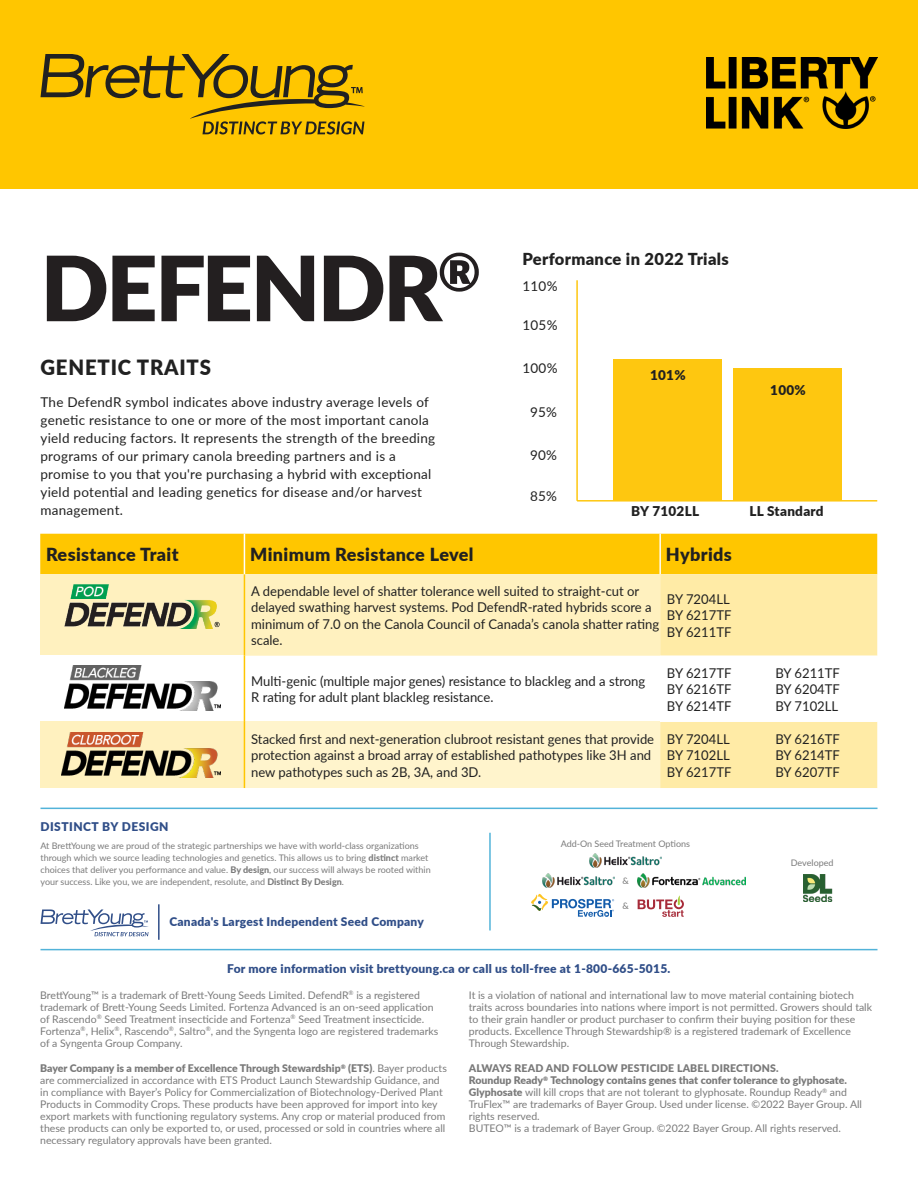
<style>
.page{position:relative;width:918px;height:1188px;background:#fff}
.page>*{position:absolute;margin:0;border:0;box-sizing:border-box;transform-origin:0 0}
.H1_Prouduct_Name{font:900 90px "Lato";letter-spacing:-.03em;color:#231f20}
.t1{font:900 21px "Lato";letter-spacing:.04em;color:#212121}
.Table_Headers{font:900 18px "Lato";letter-spacing:.02em;color:#212121}
.Body_Copy{font:900 16.5px "Lato";letter-spacing:.02em;color:#212121}
.Table_Content{font:13.5px/16.5px "Lato";color:#212121}
.Body_Copy-2{font:13.5px/18px "Lato";letter-spacing:.02em;color:#212121}
.Body_Copy-3{font:900 13.5px "Lato";letter-spacing:.02em;color:#212121}
.Small_Copy_Heading{font:900 12px "Lato";letter-spacing:.02em;color:#304e88}
.Small_Copy_Heading-2{font:900 12px "Lato";letter-spacing:.04em;color:#304e88}
.Copyrights{font:10.5px/12px "Lato";color:#7a7a7a}
.t2{font:9px/12px "Lato";color:#7a7a7a}
.s1{font-weight:800}
.s2{font-weight:900}
</style>
<div class="page">
<div style="left:0;top:0;width:918px;height:189px;background:#ffc600"></div>
<svg style="left:40px;top:54px;width:325px;height:80px"></svg>
<hr style="left:577px;top:500px;width:300px;height:2px;background:#fec710">
<hr style="left:576px;top:280px;width:2px;height:221px;background:#fec710">
<div style="left:733px;top:369px;width:108px;height:132px;background:#fec710"></div>
<div style="left:613px;top:360px;width:108px;height:141px;background:#fec710"></div>
<div style="left:40px;top:534px;width:837px;height:40px;background:#ffc600"></div>
<div style="left:40px;top:574px;width:204px;height:82px;background:#fff1bf"></div>
<div style="left:244px;top:574px;width:416px;height:82px;background:#fff1bf"></div>
<div style="left:660px;top:574px;width:217px;height:214px;background:#ffeba6"></div>
<svg style="left:245px;top:656px;width:632px;height:66px"></svg>
<div style="left:40px;top:722px;width:204px;height:66px;background:#fff1bf"></div>
<div style="left:244px;top:722px;width:416px;height:66px;background:#fff4cc"></div>
<hr style="left:244px;top:574px;width:1px;height:82px;background:#ffc600">
<hr style="left:244px;top:656px;width:1px;height:66px;background:#ffc600">
<hr style="left:244px;top:722px;width:1px;height:66px;background:#ffc600">
<hr style="left:244px;top:534px;width:1px;height:40px;background:#fff">
<hr style="left:659px;top:534px;width:2px;height:40px;background:#fff">
<img style="left:64px;top:585px;width:156px;height:44px">
<img style="left:64px;top:665px;width:157px;height:45px">
<img style="left:62px;top:733px;width:159px;height:44px">
<hr style="left:40px;top:808px;width:838px;height:1px;background:#52b3d9">
<hr style="left:40px;top:949px;width:838px;height:1px;background:#52b3d9">
<svg style="left:40px;top:909px;width:109px;height:27px"></svg>
<img style="left:590px;top:853px;width:72px;height:14px">
<svg style="left:531px;top:893px;width:83px;height:24px"></svg>
<svg style="left:638px;top:895px;width:46px;height:22px"></svg>
<img style="left:803px;top:875px;width:29px;height:27px">
<img style="left:638px;top:873px;width:108px;height:14px">
<hr style="left:489px;top:833px;width:2px;height:97px;background:#52b3d9">
<img style="left:542px;top:873px;width:72px;height:14px">
<img style="left:706px;top:58px;width:171px;height:70px">
<hr style="left:158px;top:904px;width:2px;height:36px;background:#304e88">
<p class="H1_Prouduct_Name" style="left:40px;top:221px;width:442px">DEFENDR<sup>®</sup></p>
<h3 class="t1" style="left:40px;top:352px;width:172px">GENETIC TRAITS</h3>
<p class="Body_Copy-2" style="left:40px;top:392px;width:396px">The DefendR symbol indicates above industry average levels of genetic resistance to one or more of the most important canola yield reducing factors. It represents the strength of the breeding programs of our primary canola breeding partners and is a promise to you that you're purchasing a hybrid with exceptional yield potential and leading genetics for disease and/or harvest management.</p>
<p class="Table_Headers" style="left:46px;top:541px;width:134px">Resistance Trait</p>
<p class="Table_Headers" style="left:250px;top:541px;width:225px">Minimum Resistance Level</p>
<p class="Table_Headers" style="left:666px;top:541px;width:67px">Hybrids</p>
<p class="Table_Content" style="left:251px;top:582px;width:409px">A dependable level of shatter tolerance well suited to straight-cut or delayed swathing harvest systems. Pod DefendR-rated hybrids score a minimum of 7.0 on the Canola Council of Canada’s canola shatter rating scale.</p>
<p class="Table_Content" style="left:667px;top:590px;width:64px">BY 7204LL</p>
<p class="Body_Copy" style="left:522px;top:247px;width:208px">Performance in 2022 Trials</p>
<p class="Body_Copy-2" style="left:522px;top:277px;width:37px">110%</p>
<p class="Body_Copy-2" style="left:522px;top:315px;width:37px">105%</p>
<p class="Body_Copy-2" style="left:522px;top:359px;width:37px">100%</p>
<p class="Body_Copy-2" style="left:530px;top:402px;width:29px">95%</p>
<p class="Body_Copy-2" style="left:530px;top:446px;width:29px">90%</p>
<p class="Body_Copy-2" style="left:530px;top:486px;width:29px">85%</p>
<p class="Body_Copy-3" style="left:650px;top:365px;width:37px">101%</p>
<p class="Body_Copy-3" style="left:770px;top:380px;width:37px">100%</p>
<p class="Body_Copy-3" style="left:631px;top:501px;width:69px">BY 7102LL</p>
<p class="Body_Copy-3" style="left:750px;top:501px;width:76px">LL Standard</p>
<p class="Table_Content" style="left:667px;top:607px;width:66px">BY 6217TF</p>
<p class="Table_Content" style="left:667px;top:623px;width:66px">BY 6211TF</p>
<p class="Table_Content" style="left:251px;top:672px;width:396px">Multi-genic (multiple major genes) resistance to blackleg and a strong</p>
<p class="Table_Content" style="left:251px;top:689px;width:244px">R rating for adult plant blackleg resistance.</p>
<p class="Table_Content" style="left:667px;top:664px;width:66px">BY 6217TF</p>
<p class="Table_Content" style="left:667px;top:681px;width:66px">BY 6216TF</p>
<p class="Table_Content" style="left:667px;top:697px;width:66px">BY 6214TF</p>
<p class="Table_Content" style="left:251px;top:730px;width:405px">Stacked first and next-generation clubroot resistant genes that provide protection against a broad array of established pathotypes like 3H and new pathotypes such as 2B, 3A, and 3D.</p>
<p class="Table_Content" style="left:667px;top:730px;width:64px">BY 7204LL</p>
<p class="Table_Content" style="left:667px;top:747px;width:64px">BY 7102LL</p>
<p class="Table_Content" style="left:667px;top:763px;width:66px">BY 6217TF</p>
<p class="Small_Copy_Heading-2" style="left:40px;top:817px;width:130px">DISTINCT BY DESIGN</p>
<p class="t2" style="left:40px;top:840px;width:392px">At BrettYoung we are proud of the strategic partnerships we have with world-class organizations through which we source leading technologies and genetics. This allows us to bring <span class="s1">distinct</span> market choices that deliver you performance and value. <span class="s1">By design</span>, our success will always be rooted within your success. Like you, we are independent, resolute, and <span class="s1">Distinct By Design</span>.</p>
<p class="Small_Copy_Heading" style="left:169px;top:913px;width:256px">Canada's Largest Independent Seed Company</p>
<p class="t2" style="left:561px;top:838px;width:131px">Add-On Seed Treatment Options</p>
<p class="t2" style="left:622px;top:874px;width:8px">&amp;</p>
<p class="t2" style="left:622px;top:899px;width:8px">&amp;</p>
<p class="Small_Copy_Heading" style="left:227px;top:960px;width:445px">For more information visit brettyoung.ca or call us toll-free at 1-800-665-5015.</p>
<p class="Table_Content" style="left:775px;top:664px;width:66px">BY 6211TF</p>
<p class="Table_Content" style="left:775px;top:681px;width:66px">BY 6204TF</p>
<p class="Table_Content" style="left:775px;top:697px;width:64px">BY 7102LL</p>
<p class="Table_Content" style="left:775px;top:730px;width:66px">BY 6216TF</p>
<p class="Table_Content" style="left:775px;top:747px;width:66px">BY 6214TF</p>
<p class="Table_Content" style="left:775px;top:763px;width:66px">BY 6207TF</p>
<p class="t2" style="left:791px;top:856px;width:44px">Developed</p>
<p class="Copyrights" style="left:40px;top:989px;width:400px">BrettYoung™ is a trademark of Brett-Young Seeds Limited. DefendR<sup>®</sup> is a registered trademark of Brett-Young Seeds Limited. Fortenza Advanced is an on-seed application of Rascendo<sup>®</sup> Seed Treatment insecticide and Fortenza<sup>®</sup> Seed Treatment insecticide.<br>Fortenza<sup>®</sup>, Helix<sup>®</sup>, Rascendo<sup>®</sup>, Saltro<sup>®</sup>, and the Syngenta logo are registered trademarks of a Syngenta Group Company.</p>
<p class="Copyrights" style="left:40px;top:1062px;width:408px"><span class="s2">Bayer Company is a member of Excellence Through Stewardship</span><sup>®</sup> <span class="s2">(ETS)</span>. Bayer products are commercialized in accordance with ETS Product Launch Stewardship Guidance, and in compliance with Bayer’s Policy for Commercialization of Biotechnology-Derived Plant Products in Commodity Crops. These products have been approved for import into key export markets with functioning regulatory systems. Any crop or material produced from these products can only be exported to, or used, processed or sold in countries where all necessary regulatory approvals have been granted.</p>
<p class="Copyrights" style="left:469px;top:989px;width:405px">It is a violation of national and international law to move material containing biotech traits across boundaries into nations where import is not permitted. Growers should talk to their grain handler or product purchaser to confirm their buying position for these products. Excellence Through Stewardship® is a registered trademark of Excellence Through Stewardship.</p>
<p class="Copyrights" style="left:469px;top:1062px;width:395px"><span class="s2">ALWAYS READ AND FOLLOW PESTICIDE LABEL DIRECTIONS.<br>Roundup Ready</span><sup>®</sup> <span class="s2">Technology contains genes that confer tolerance to glyphosate.<br>Glyphosate</span> will kill crops that are not tolerant to glyphosate. Roundup Ready<sup>®</sup> and TruFlex™ are trademarks of Bayer Group. Used under license. ©2022 Bayer Group. All rights reserved.<br>BUTEO™ is a trademark of Bayer Group. ©2022 Bayer Group. All rights reserved.</p>
</div>
